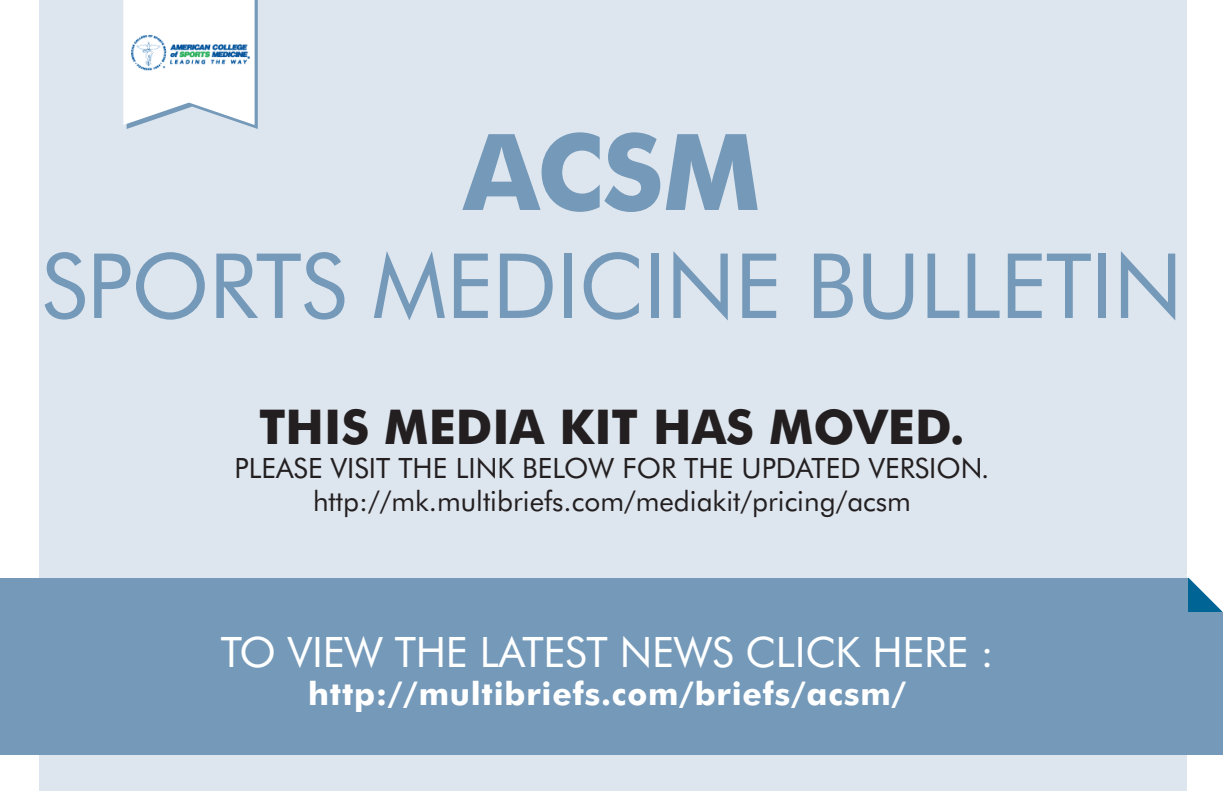
<style>
.page{position:relative;width:1224px;height:792px;background:#fff}
.page>*{position:absolute;margin:0;border:0;box-sizing:border-box;transform-origin:0 0}
.t1{font:700 106px "Futura BT";color:#7499b9}
.t2{font:90px "Futura BT";letter-spacing:-.01em;color:#7499b9}
.t3{font:700 48px "Futura BT";color:#231f20}
.t4{font:42px "Futura BT";letter-spacing:-.005em;color:#fff}
.t5{font:700 32px "Futura BT";letter-spacing:.025em;color:#fff}
.t6{font:28px "Futura BT";color:#231f20}
</style>
<div class="page">
<div style="left:39px;top:0;width:1148px;height:791px;background:#dde5ee"></div>
<svg style="left:123px;top:0;width:135px;height:129px"></svg>
<div style="left:0;top:578px;width:1222px;height:177px;background:#7499b9"></div>
<svg style="left:1186px;top:575px;width:37px;height:38px"></svg>
<img style="left:131px;top:12px;width:118px;height:81px">
<h1 class="t1" style="left:463px;top:108px;width:299px">acsm</h1>
<h2 class="t2" style="left:41px;top:231px;width:1143px">SPORTS MEDICINE BULLETIN</h2>
<h3 class="t3" style="left:259px;top:398px;width:707px">This media kit has moved.</h3>
<p class="t6" style="left:235px;top:451px;width:712px">PLEASE VISIT THE LINK BELOW FOR THE UPDATED VERSION</p>
<p class="t6" style="left:981px;top:451px;width:10px">.</p>
<p class="t6" style="left:313px;top:484px;width:599px">HTTP://MK.MULTIBRIEFS.COM/MEDIAKIT/PRICING/ACSM</p>
<h3 class="t4" style="left:221px;top:626px;width:775px">TO VIEW THE LATEST NEWS CLICK HERE :</h3>
<p class="t5" style="left:308px;top:674px;width:599px">http://multibriefs.com/briefs/acsm/</p>
</div>
